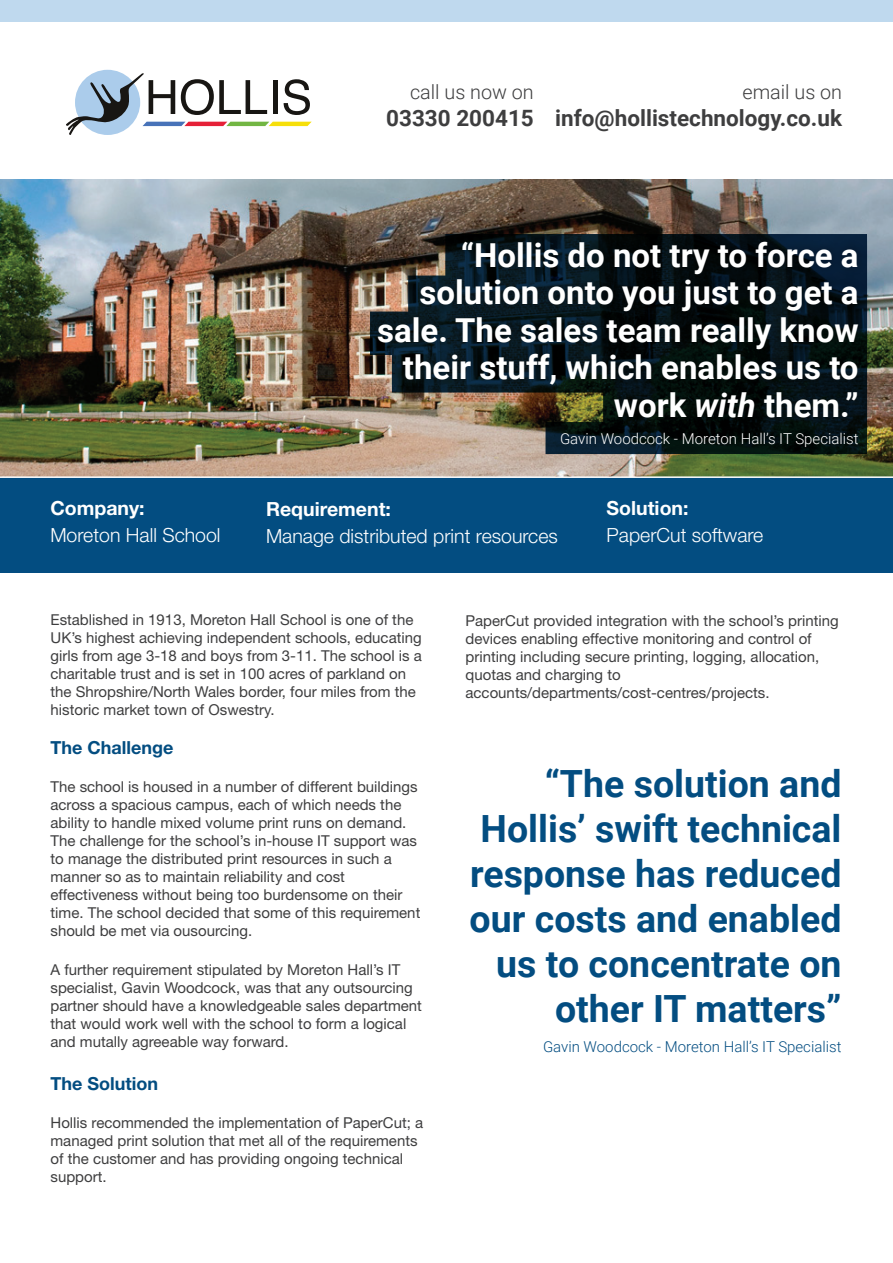
<style>
.page{position:relative;width:893px;height:1263px;background:#fff}
.page>*{position:absolute;margin:0;border:0;box-sizing:border-box;transform-origin:0 0}
.t1{font:700 37.5px/45px "Roboto";color:#034d81;text-align:right}
.t2{font:700 33px/37.5px "Roboto";color:#fff;text-align:right}
.t3{font:700 22.5px "Roboto";color:#3e3e3f}
.t4{font:300 19.8px "Roboto";color:#3e3e3f}
.t5{font:300 19.5px "Helvetica Neue LT Std";color:#fff}
.t6{font:700 19.5px "Helvetica Neue LT Std";color:#fff}
.t7{font:700 18px "Helvetica Neue LT Std";color:#034d81}
.t8{font:15px/18px "Helvetica Neue LT Std";color:#3e3e3f}
.t9{font:300 15px "Roboto";color:#fff}
.t10{font:300 15px "Roboto";color:#034d81}
.s1{font-style:italic}
</style>
<div class="page">
<img style="left:0;top:180px;width:893px;height:296px">
<div style="left:0;top:0;width:893px;height:21px;background:#bfd9ee"></div>
<div style="left:0;top:477px;width:893px;height:95px;background:#034d81"></div>
<hr style="left:0;top:476px;width:893px;height:2px;background:#fff">
<img style="left:363px;top:226px;width:517px;height:252px">
<svg style="left:66px;top:73px;width:246px;height:62px"></svg>
<h3 class="t4" style="left:410px;top:78px;width:125px">call us now on</h3>
<h3 class="t3" style="left:386px;top:102px;width:149px">03330 200415</h3>
<h3 class="t4" style="left:742px;top:78px;width:101px">email us on</h3>
<h3 class="t3" style="left:555px;top:102px;width:288px">info@hollistechnology.co.uk</h3>
<h3 class="t6" style="left:50px;top:496px;width:96px">Company:</h3>
<h3 class="t5" style="left:50px;top:524px;width:172px">Moreton Hall School</h3>
<h2 class="t2" style="left:377px;top:235px;width:483px">“Hollis do not try to force a solution onto you just to get a sale. The sales team really know their stuff, which enables us to work <span class="s1">with</span> them.”</h2>
<p class="t9" style="left:560px;top:428px;width:300px">Gavin Woodcock - Moreton Hall’s IT Specialist</p>
<h3 class="t6" style="left:266px;top:497px;width:126px">Requirement:</h3>
<h3 class="t5" style="left:266px;top:524px;width:293px">Manage distributed print resources</h3>
<h3 class="t6" style="left:607px;top:496px;width:83px">Solution:</h3>
<h3 class="t5" style="left:607px;top:523px;width:158px">PaperCut software</h3>
<p class="t8" style="left:51px;top:610px;width:373px">Established in 1913, Moreton Hall School is one of the UK’s highest achieving independent schools, educating girls from age 3-18 and boys from 3-11. The school is a charitable trust and is set in 100 acres of parkland on the Shropshire/North Wales border, four miles from the historic market town of Oswestry.</p>
<p class="t7" style="left:51px;top:737px;width:124px">The Challenge</p>
<p class="t8" style="left:51px;top:778px;width:371px">The school is housed in a number of different buildings across a spacious campus, each of which needs the ability to handle mixed volume print runs on demand.<br>The challenge for the school’s in-house IT support was to manage the distributed print resources in such a manner so as to maintain reliability and cost effectiveness without being too burdensome on their time. The school decided that some of this requirement should be met via ousourcing.</p>
<p class="t8" style="left:51px;top:961px;width:373px">A further requirement stipulated by Moreton Hall’s IT specialist, Gavin Woodcock, was that any outsourcing partner should have a knowledgeable sales department that would work well with the school to form a logical and mutally agreeable way forward.</p>
<p class="t7" style="left:51px;top:1072px;width:109px">The Solution</p>
<p class="t8" style="left:51px;top:1113px;width:374px">Hollis recommended the implementation of PaperCut; a managed print solution that met all of the requirements of the customer and has providing ongoing technical support.</p>
<p class="t8" style="left:466px;top:612px;width:375px">PaperCut provided integration with the school’s printing devices enabling effective monitoring and control of printing including secure printing, logging, allocation, quotas and charging to accounts/departments/cost-centres/projects.</p>
<h1 class="t1" style="left:470px;top:759px;width:373px">“The solution and<br>Hollis’ swift technical response has reduced our costs and enabled us to concentrate on other IT matters”</h1>
<p class="t10" style="left:543px;top:1036px;width:300px">Gavin Woodcock - Moreton Hall’s IT Specialist</p>
</div>
